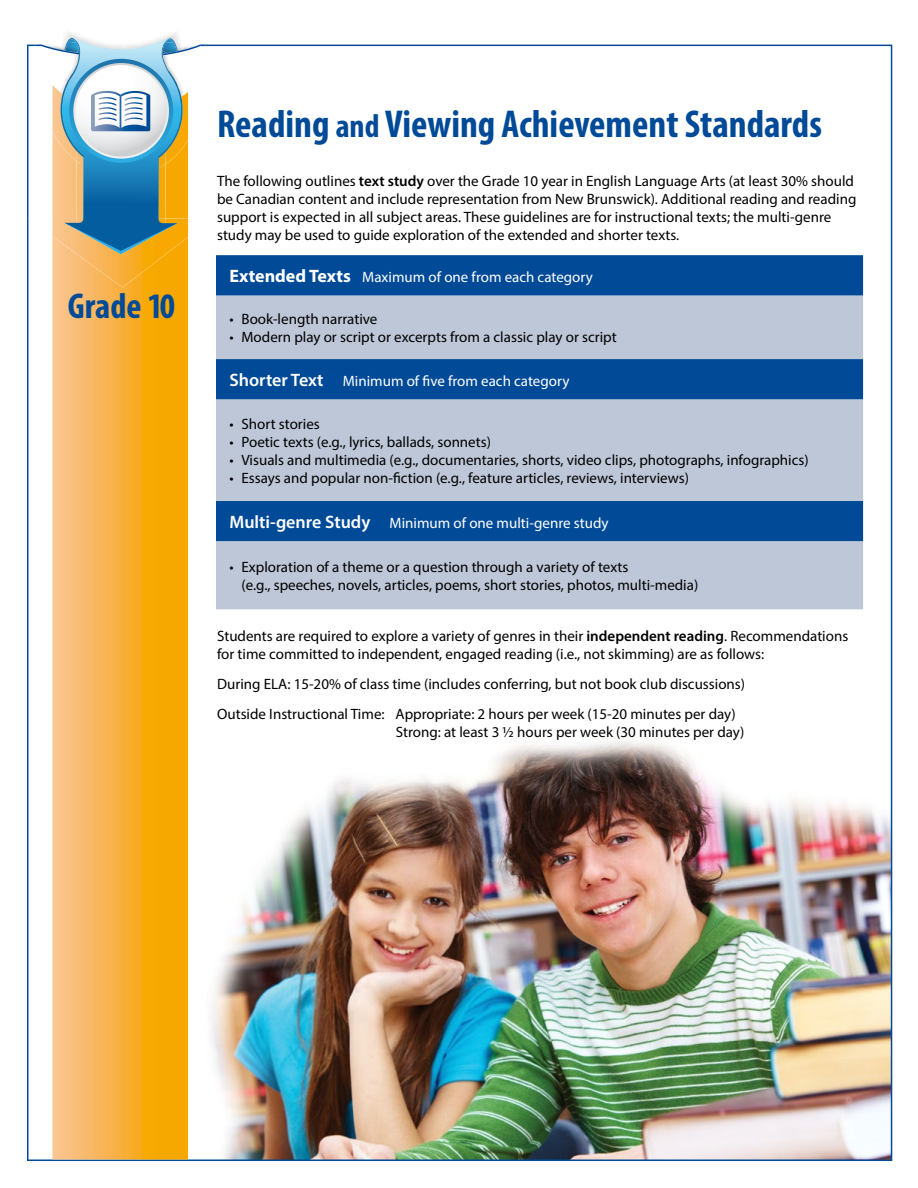
<style>
.page{position:relative;width:918px;height:1188px;background:#fff}
.page>*{position:absolute;margin:0;border:0;box-sizing:border-box;transform-origin:0 0}
.t1{font:700 condensed 39px "Myriad Pro";color:#004a97}
.t2{font:700 condensed 36px "Myriad Pro";color:#004a97}
.t3{font:15px/18px "Myriad Pro";color:#000}
.t4{font:15px "Myriad Pro";color:#fff}
.s1{font-size:33px}
.s2{font-weight:600}
.s3{font-weight:700;font-size:18px}
.s4{font-weight:600;font-size:18px}
</style>
<div class="page">
<img style="left:27px;top:45px;width:865px;height:1116px">
<svg style="left:52px;top:287px;width:136px;height:873px;background:#f7b23d"></svg>
<img style="left:28px;top:218px;width:11px;height:19px">
<img style="left:52px;top:254px;width:136px;height:33px">
<img style="left:35px;top:44px;width:4px;height:7px">
<svg style="left:39px;top:38px;width:173px;height:216px"></svg>
<div style="left:216px;top:255px;width:647px;height:41px;background:#004a97"></div>
<svg style="left:216px;top:296px;width:647px;height:313px;background:#8da7c6"></svg>
<h2 class="t2" style="left:68px;top:284px;width:109px">Grade 10</h2>
<h1 class="t1" style="left:217px;top:100px;width:606px">Reading <span class="s1">and</span> Viewing Achievement Standards</h1>
<p class="t3" style="left:217px;top:172px;width:641px">The following outlines <span class="s2">text study</span> over the Grade 10 year in English Language Arts (at least 30% should be Canadian content and include representation from New Brunswick). Additional reading and reading support is expected in all subject areas. These guidelines are for instructional texts; the multi-genre study may be used to guide exploration of the extended and shorter texts.</p>
<p class="t4" style="left:230px;top:268px;width:365px"><span class="s3">Extended Texts</span> Maximum of one from each category</p>
<p class="t3" style="left:230px;top:310px;width:149px">• Book-length narrative</p>
<p class="t3" style="left:230px;top:328px;width:389px">• Modern play or script or excerpts from a classic play or script</p>
<p class="t4" style="left:230px;top:372px;width:341px"><span class="s4">Shorter Text</span> Minimum of five from each category</p>
<p class="t3" style="left:229px;top:415px;width:92px">• Short stories</p>
<p class="t3" style="left:229px;top:433px;width:263px">• Poetic texts (e.g., lyrics, ballads, sonnets)</p>
<p class="t3" style="left:229px;top:451px;width:581px">• Visuals and multimedia (e.g., documentaries, shorts, video clips, photographs, infographics)</p>
<p class="t3" style="left:229px;top:469px;width:461px">• Essays and popular non-fiction (e.g., feature articles, reviews, interviews)</p>
<p class="t4" style="left:230px;top:514px;width:381px"><span class="s4">Multi-genre Study</span> Minimum of one multi-genre study</p>
<p class="t3" style="left:241px;top:558px;width:458px;text-indent:-12px">• Exploration of a theme or a question through a variety of texts<br>(e.g., speeches, novels, articles, poems, short stories, photos, multi-media)</p>
<p class="t3" style="left:217px;top:627px;width:633px">Students are required to explore a variety of genres in their <span class="s2">independent reading</span>. Recommendations for time committed to independent, engaged reading (i.e., not skimming) are as follows:</p>
<p class="t3" style="left:217px;top:669px;width:530px;line-height:30px">During ELA: 15-20% of class time (includes conferring, but not book club discussions)<br>Outside Instructional Time: Appropriate: 2 hours per week (15-20 minutes per day)</p>
<p class="t3" style="left:396px;top:723px;width:350px">Strong: at least 3 ½ hours per week (30 minutes per day)</p>
</div>
